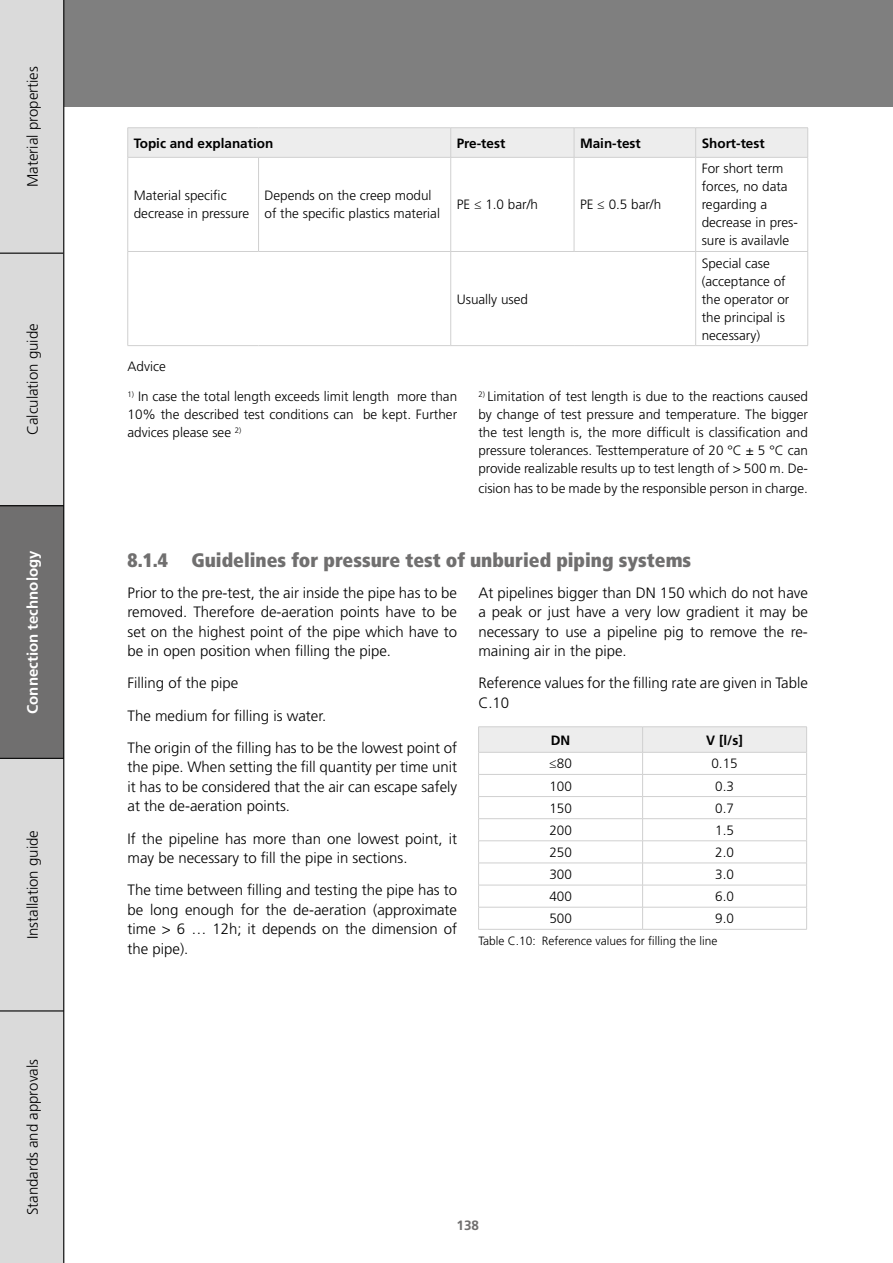
<style>
.page{position:relative;width:893px;height:1263px;background:#fff}
.page>*{position:absolute;margin:0;border:0;box-sizing:border-box;transform-origin:0 0}
.t1{font:900 condensed 19.5px "Frutiger LT Std";color:#706f6f}
.t2{font:300 15px/19.5px "Frutiger LT Std";color:#000;text-align:justify}
.t3{font:700 15px "Frutiger LT Pro";color:#fff}
.t4{font:300 13.5px/18px "Frutiger LT Std";color:#000}
.t5{font:700 13.5px "Frutiger LT Std";color:#000}
.t6{font:700 13.5px "Frutiger LT Std";color:#706f6f}
.t7{font:300 12px "Frutiger LT Std";color:#000}
</style>
<div class="page">
<div style="left:0;top:0;width:893px;height:106px;background:#7f7f7f"></div>
<hr style="left:892px;top:0;width:1px;height:106px;background:#000">
<div style="left:0;top:253px;width:64px;height:253px;background:#dadada"></div>
<div style="left:0;top:0;width:64px;height:254px;background:#dadada"></div>
<div style="left:0;top:505px;width:64px;height:253px;background:#706f6f"></div>
<div style="left:0;top:758px;width:64px;height:253px;background:#dadada"></div>
<div style="left:0;top:1011px;width:64px;height:252px;background:#dadada"></div>
<hr style="left:0;top:253px;width:63px;height:1px;background:#000">
<hr style="left:0;top:505px;width:64px;height:1px;background:#000">
<hr style="left:0;top:758px;width:64px;height:1px;background:#000">
<hr style="left:0;top:1010px;width:64px;height:1px;background:#000">
<hr style="left:63px;top:0;width:1px;height:1263px;background:#000">
<hr style="left:478px;top:726px;width:165px;height:1px;background:#d0d0d0">
<hr style="left:643px;top:726px;width:164px;height:1px;background:#d0d0d0">
<hr style="left:478px;top:929px;width:165px;height:1px;background:#d0d0d0">
<hr style="left:643px;top:929px;width:164px;height:1px;background:#d0d0d0">
<svg style="left:478px;top:727px;width:329px;height:202px"></svg>
<hr style="left:128px;top:127px;width:131px;height:1px;background:#d0d0d0">
<hr style="left:259px;top:127px;width:192px;height:1px;background:#d0d0d0">
<hr style="left:451px;top:127px;width:123px;height:1px;background:#d0d0d0">
<hr style="left:574px;top:127px;width:122px;height:1px;background:#d0d0d0">
<hr style="left:696px;top:127px;width:112px;height:1px;background:#d0d0d0">
<hr style="left:127px;top:158px;width:1px;height:93px;background:#d0d0d0">
<hr style="left:807px;top:158px;width:1px;height:93px;background:#d0d0d0">
<hr style="left:127px;top:252px;width:1px;height:93px;background:#d0d0d0">
<hr style="left:807px;top:252px;width:1px;height:93px;background:#d0d0d0">
<hr style="left:128px;top:345px;width:131px;height:1px;background:#d0d0d0">
<hr style="left:259px;top:345px;width:192px;height:1px;background:#d0d0d0">
<hr style="left:451px;top:345px;width:123px;height:1px;background:#d0d0d0">
<hr style="left:574px;top:345px;width:122px;height:1px;background:#d0d0d0">
<hr style="left:696px;top:345px;width:112px;height:1px;background:#d0d0d0">
<div style="left:127px;top:128px;width:681px;height:29px;background:#ededed"></div>
<hr style="left:128px;top:157px;width:131px;height:1px;background:#d0d0d0">
<hr style="left:259px;top:157px;width:192px;height:1px;background:#d0d0d0">
<hr style="left:258px;top:158px;width:1px;height:93px;background:#d0d0d0">
<hr style="left:451px;top:157px;width:123px;height:1px;background:#d0d0d0">
<hr style="left:450px;top:158px;width:1px;height:93px;background:#d0d0d0">
<hr style="left:574px;top:157px;width:122px;height:1px;background:#d0d0d0">
<hr style="left:574px;top:158px;width:1px;height:93px;background:#d0d0d0">
<hr style="left:696px;top:157px;width:112px;height:1px;background:#d0d0d0">
<hr style="left:695px;top:158px;width:1px;height:93px;background:#d0d0d0">
<hr style="left:128px;top:251px;width:131px;height:1px;background:#d0d0d0">
<hr style="left:259px;top:251px;width:192px;height:1px;background:#d0d0d0">
<hr style="left:451px;top:251px;width:123px;height:1px;background:#d0d0d0">
<hr style="left:450px;top:252px;width:1px;height:93px;background:#d0d0d0">
<hr style="left:574px;top:251px;width:122px;height:1px;background:#d0d0d0">
<hr style="left:696px;top:251px;width:112px;height:1px;background:#d0d0d0">
<hr style="left:695px;top:252px;width:1px;height:93px;background:#d0d0d0">
<p class="t2" style="left:23px;top:187px;width:122px;rotate:-90deg">Material properties</p>
<p class="t2" style="left:23px;top:435px;width:113px;rotate:-90deg">Calculation guide</p>
<p class="t3" style="left:24px;top:714px;width:165px;rotate:-90deg">Connection technology</p>
<p class="t2" style="left:23px;top:939px;width:111px;rotate:-90deg">Installation guide</p>
<p class="t2" style="left:23px;top:1215px;width:158px;rotate:-90deg">Standards and approvals</p>
<p class="t5" style="left:134px;top:135px;width:141px">Topic and explanation</p>
<p class="t5" style="left:457px;top:135px;width:50px">Pre-test</p>
<p class="t5" style="left:580px;top:135px;width:62px">Main-test</p>
<p class="t5" style="left:702px;top:135px;width:65px">Short-test</p>
<p class="t4" style="left:134px;top:187px;width:117px">Material specific decrease in pressure</p>
<p class="t4" style="left:265px;top:187px;width:177px">Depends on the creep modul of the specific plastics material</p>
<p class="t4" style="left:457px;top:196px;width:83px">PE ≤ 1.0 bar/h</p>
<p class="t4" style="left:580px;top:196px;width:83px">PE ≤ 0.5 bar/h</p>
<p class="t4" style="left:702px;top:160px;width:98px">For short term forces, no data regarding a decrease in pres&shy;sure is availavle</p>
<p class="t4" style="left:457px;top:290px;width:73px">Usually used</p>
<p class="t4" style="left:702px;top:254px;width:89px">Special case (acceptance of the operator or the principal is necessary)</p>
<p class="t4" style="left:128px;top:357px;width:40px">Advice</p>
<p class="t4" style="left:128px;top:388px;width:331px;text-align:justify"><sup>1)</sup> In case the total length exceeds limit length more than 10% the described test conditions can be kept. Further advices please see <sup>2)</sup></p>
<p class="t4" style="left:478px;top:388px;width:331px;text-align:justify"><sup>2)</sup> Limitation of test length is due to the reactions caused by change of test pressure and temperature. The bigger the test length is, the more difficult is classification and pressure tolerances. Testtemperature of 20 °C ± 5 °C can provide realizable results up to test length of &gt; 500 m. De-</p>
<p class="t4" style="left:478px;top:479px;width:331px">cision has to be made by the responsible person in charge.</p>
<h1 class="t1" style="left:128px;top:549px;width:565px">8.1.4 Guidelines for pressure test of unburied piping systems</h1>
<p class="t2" style="left:128px;top:583px;width:331px">Prior to the pre-test, the air inside the pipe has to be removed. Therefore de-aeration points have to be set on the highest point of the pipe which have to be in open position when filling the pipe.</p>
<p class="t2" style="left:128px;top:667px;width:331px;line-height:32.2px;text-align:left">Filling of the pipe<br>The medium for filling is water.<br>The origin of the filling has to be the lowest point of</p>
<p class="t2" style="left:128px;top:758px;width:331px">the pipe. When setting the fill quantity per time unit it has to be considered that the air can escape safely at the de-aeration points.</p>
<p class="t2" style="left:128px;top:829px;width:331px">If the pipeline has more than one lowest point, it may be necessary to fill the pipe in sections.</p>
<p class="t2" style="left:128px;top:881px;width:331px">The time between filling and testing the pipe has to be long enough for the de-aeration (approximate time &gt; 6 … 12h; it depends on the dimension of the pipe).</p>
<p class="t2" style="left:478px;top:583px;width:331px">At pipelines bigger than DN 150 which do not have a peak or just have a very low gradient it may be necessary to use a pipeline pig to remove the re&shy;maining air in the pipe.</p>
<p class="t2" style="left:478px;top:674px;width:331px">Reference values for the filling rate are given in Table<br>C.10</p>
<p class="t5" style="left:551px;top:732px;width:21px">DN</p>
<p class="t5" style="left:706px;top:732px;width:38px">V [l/s]</p>
<p class="t4" style="left:549px;top:755px;width:24px">≤80</p>
<p class="t4" style="left:711px;top:755px;width:28px">0.15</p>
<p class="t4" style="left:549px;top:777px;width:24px">100</p>
<p class="t4" style="left:715px;top:777px;width:20px">0.3</p>
<p class="t4" style="left:549px;top:799px;width:24px">150</p>
<p class="t4" style="left:715px;top:799px;width:20px">0.7</p>
<p class="t4" style="left:549px;top:821px;width:24px">200</p>
<p class="t4" style="left:715px;top:821px;width:20px">1.5</p>
<p class="t4" style="left:549px;top:843px;width:24px">250</p>
<p class="t4" style="left:715px;top:843px;width:20px">2.0</p>
<p class="t4" style="left:549px;top:866px;width:24px">300</p>
<p class="t4" style="left:715px;top:866px;width:20px">3.0</p>
<p class="t4" style="left:549px;top:888px;width:24px">400</p>
<p class="t4" style="left:715px;top:888px;width:20px">6.0</p>
<p class="t4" style="left:549px;top:910px;width:24px">500</p>
<p class="t4" style="left:715px;top:910px;width:20px">9.0</p>
<p class="t7" style="left:478px;top:934px;width:241px">Table C.10: Reference values for filling the line</p>
<p class="t6" style="left:456px;top:1217px;width:24px">138</p>
</div>
